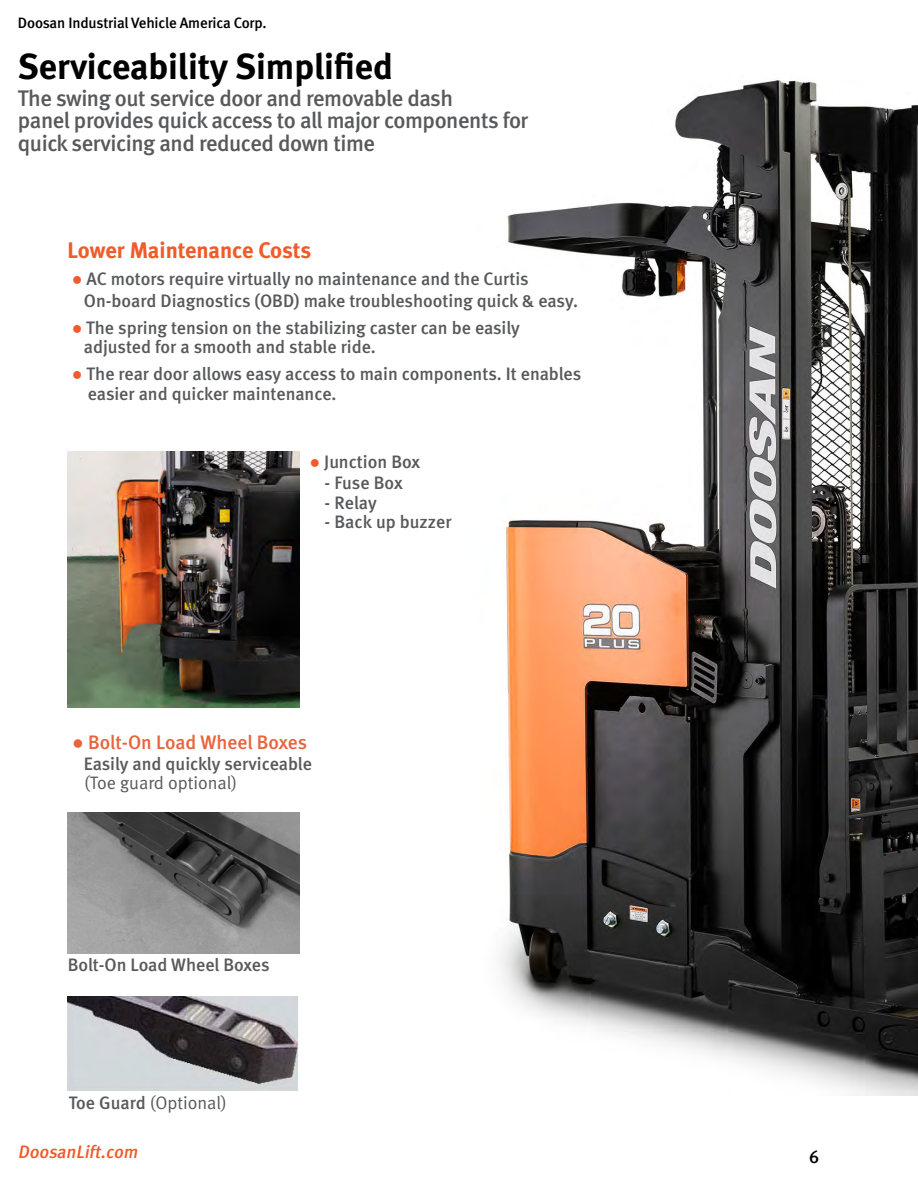
<style>
.page{position:relative;width:918px;height:1188px;background:#fff}
.page>*{position:absolute;margin:0;border:0;box-sizing:border-box;transform-origin:0 0}
.t1{font:36px "Meta Bold LF";color:#000}
.t2{font:22.5px/22.5px "Meta Medium LF";letter-spacing:-.02em;color:#58595b}
.t3{font:22.5px "Meta Bold LF";letter-spacing:-.005em;color:#f15a29}
.t4{font:19.5px "Meta Medium LF";color:#e8643b}
.t5{font:18px/19.5px "Meta Medium LF";color:#58595b}
.t6{font:18px "Meta Normal LF";color:#58595b}
.t7{font:italic 18px "Meta Medium LF";color:#f15a29}
.t8{font:18px "Meta Medium LF";color:#000}
.t9{font:15px "Meta Medium LF";letter-spacing:-.01em;color:#000}
.s1{font-family:"Calibri";color:#f15a29}
.s2{font-family:"Calibri"}
.s3{font-family:"Meta Medium LF"}
</style>
<div class="page">
<img style="left:500px;top:80px;width:418px;height:1016px">
<img style="left:68px;top:452px;width:232px;height:255px">
<img style="left:68px;top:812px;width:232px;height:141px">
<img style="left:68px;top:997px;width:231px;height:94px">
<p class="t9" style="left:18px;top:14px;width:250px">Doosan Industrial Vehicle America Corp.</p>
<h1 class="t1" style="left:18px;top:43px;width:376px">Serviceability Simplified</h1>
<p class="t2" style="left:18px;top:87px;width:512px">The swing out service door and removable dash<br>panel provides quick access to all major components for quick servicing and reduced down time</p>
<p class="t3" style="left:68px;top:236px;width:245px">Lower Maintenance Costs</p>
<p class="t5" style="left:84px;top:269px;width:496px;line-height:21.6px;text-indent:-12px"><span class="s1">●</span> AC motors require virtually no maintenance and the Curtis<br>On-board Diagnostics (OBD) make troubleshooting quick &amp; easy.</p>
<p class="t5" style="left:84px;top:318px;width:438px;text-indent:-12px"><span class="s1">●</span> The spring tension on the stabilizing caster can be easily adjusted for a smooth and stable ride.</p>
<p class="t5" style="left:88px;top:365px;width:495px;text-indent:-16px"><span class="s1">●</span> The rear door allows easy access to main components. It enables easier and quicker maintenance.</p>
<p class="t5" style="left:309px;top:453px;width:112px"><span class="s1">●</span> Junction Box</p>
<p class="t5" style="left:325px;top:474px;width:80px">- Fuse Box</p>
<p class="t5" style="left:325px;top:493px;width:54px">- Relay</p>
<p class="t5" style="left:325px;top:513px;width:128px">- Back up buzzer</p>
<p class="t4" style="left:72px;top:731px;width:236px"><span class="s2">●</span> Bolt-On Load Wheel Boxes</p>
<p class="t5" style="left:84px;top:754px;width:230px">Easily and quickly serviceable</p>
<p class="t6" style="left:84px;top:773px;width:155px">(Toe guard optional)</p>
<p class="t5" style="left:68px;top:956px;width:203px">Bolt-On Load Wheel Boxes</p>
<p class="t6" style="left:69px;top:1092px;width:160px"><span class="s3">Toe Guard</span> (Optional)</p>
<p class="t7" style="left:18px;top:1141px;width:125px">DoosanLift.com</p>
<p class="t8" style="left:809px;top:1146px;width:12px">6</p>
</div>
